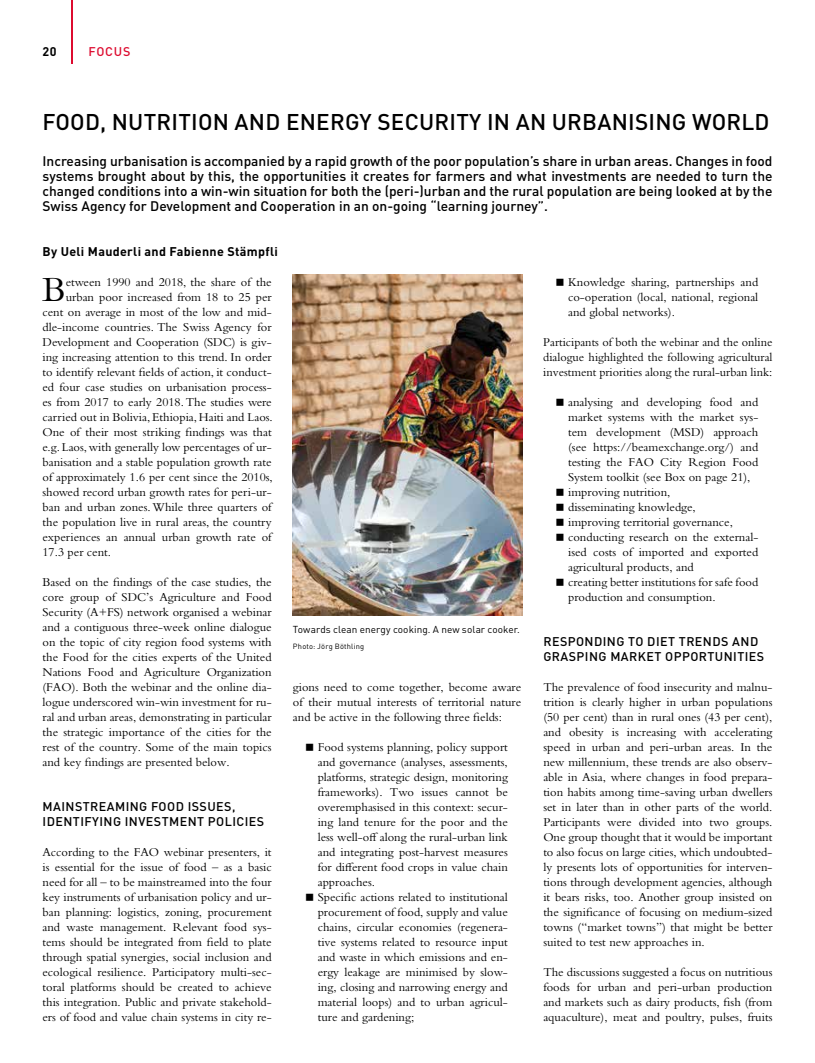
<style>
.page{position:relative;width:815px;height:1063px;background:#fff}
.page>*{position:absolute;margin:0;border:0;box-sizing:border-box;transform-origin:0 0}
.t1{font:36.62px "Bembo Std";color:#000}
.t2{font:500 22.5px "DIN Pro";letter-spacing:.01em;color:#000}
.t3{font:500 13.75px/15px "DIN Pro";color:#000;text-align:justify}
.t4{font:12.5px/15px "Bembo Std";color:#000;text-align:justify}
.t5{font:500 12.5px/15px "DIN Pro";letter-spacing:.035em;color:#000}
.t6{font:700 12.5px "DIN Pro";letter-spacing:.025em;color:#000}
.t7{font:500 12.5px "DIN Pro";letter-spacing:.06em;color:#dd0b2f}
.t8{font:10px "DIN Pro";letter-spacing:.005em;color:#000}
.t9{font:7.5px "DIN Pro";letter-spacing:.025em;color:#000}
</style>
<div class="page">
<hr style="left:71px;top:0;width:2px;height:64px;background:#dd0b2f">
<img style="left:293px;top:275px;width:229px;height:341px">
<p class="t6" style="left:43px;top:43px;width:16px">20</p>
<p class="t7" style="left:89px;top:43px;width:43px">FOCUS</p>
<h2 class="t2" style="left:43px;top:107px;width:728px">FOOD, NUTRITION AND ENERGY SECURITY IN AN URBANISING WORLD</h2>
<p class="t3" style="left:43px;top:153px;width:731px">Increasing urbanisation is accompanied by a rapid growth of the poor population’s share in urban areas. Changes in food systems brought about by this, the opportunities it creates for farmers and what investments are needed to turn the changed conditions into a win-win situation for both the (peri-)urban and the rural population are being looked at by the Swiss Agency for Development and Cooperation in an on-going “learning journey”.</p>
<p class="t6" style="left:43px;top:243px;width:237px">By Ueli Mauderli and Fabienne Stämpfli</p>
<h1 class="t1" style="left:43px;top:268px;width:25px">B</h1>
<p class="t4" style="left:66px;top:275px;width:207px">etween 1990 and 2018, the share of the</p>
<p class="t4" style="left:568px;top:275px;width:192px">Knowledge sharing, partnerships and co-operation (local, national, regional and global networks).</p>
<p class="t4" style="left:543px;top:335px;width:231px">Participants of both the webinar and the online dialogue highlighted the following agricultural investment priorities along the rural-urban link:</p>
<p class="t4" style="left:568px;top:395px;width:192px;text-align:left">analysing and developing food and market systems with the market sys&shy;tem development (MSD) approach (see https://beamexchange.org/) and testing the FAO City Region Food System toolkit (see Box on page 21), improving nutrition,<br>disseminating knowledge,<br>improving territorial governance, conducting research on the external&shy;ised costs of imported and exported agricultural products, and<br>creating better institutions for safe food production and consumption.</p>
<p class="t5" style="left:543px;top:634px;width:222px">RESPONDING TO DIET TRENDS AND<br>GRASPING MARKET OPPORTUNITIES</p>
<p class="t4" style="left:543px;top:680px;width:231px">The prevalence of food insecurity and malnu&shy;trition is clearly higher in urban populations (50 per cent) than in rural ones (43 per cent), and obesity is increasing with accelerating speed in urban and peri-urban areas. In the new millennium, these trends are also observ&shy;able in Asia, where changes in food prepara&shy;tion habits among time-saving urban dwellers set in later than in other parts of the world.<br>Participants were divided into two groups.<br>One group thought that it would be important to also focus on large cities, which undoubted&shy;ly presents lots of opportunities for interven&shy;tions through development agencies, although it bears risks, too. Another group insisted on the significance of focusing on medium-sized towns (“market towns”) that might be better suited to test new approaches in.</p>
<p class="t4" style="left:543px;top:965px;width:231px">The discussions suggested a focus on nutritious foods for urban and peri-urban production and markets such as dairy products, fish (from aquaculture), meat and poultry, pulses, fruits</p>
<p class="t4" style="left:66px;top:290px;width:207px">urban poor increased from 18 to 25 per</p>
<p class="t4" style="left:43px;top:305px;width:231px">cent on average in most of the low and mid-</p>
<p class="t4" style="left:43px;top:320px;width:231px">dle-income countries. The Swiss Agency for</p>
<p class="t4" style="left:43px;top:335px;width:231px">Development and Cooperation (SDC) is giv-</p>
<p class="t4" style="left:43px;top:350px;width:231px">ing increasing attention to this trend. In order</p>
<p class="t4" style="left:43px;top:365px;width:231px">to identify relevant fields of action, it conduct-</p>
<p class="t4" style="left:43px;top:380px;width:231px">ed four case studies on urbanisation process-</p>
<p class="t4" style="left:43px;top:395px;width:231px">es from 2017 to early 2018. The studies were</p>
<p class="t4" style="left:43px;top:410px;width:232px">carried out in Bolivia, Ethiopia, Haiti and Laos.</p>
<p class="t4" style="left:43px;top:425px;width:231px">One of their most striking findings was that</p>
<p class="t4" style="left:43px;top:440px;width:231px">e.g. Laos, with generally low percentages of ur-</p>
<p class="t4" style="left:43px;top:455px;width:231px">banisation and a stable population growth rate</p>
<p class="t4" style="left:43px;top:470px;width:232px">of approximately 1.6 per cent since the 2010s,</p>
<p class="t4" style="left:43px;top:485px;width:231px">showed record urban growth rates for peri-ur-</p>
<p class="t4" style="left:43px;top:500px;width:231px">ban and urban zones. While three quarters of</p>
<p class="t4" style="left:43px;top:515px;width:231px">the population live in rural areas, the country</p>
<p class="t4" style="left:43px;top:530px;width:231px">experiences an annual urban growth rate of</p>
<p class="t4" style="left:43px;top:545px;width:70px">17.3 per cent.</p>
<p class="t4" style="left:43px;top:575px;width:231px">Based on the findings of the case studies, the core group of SDC’s Agriculture and Food Security (A+FS) network organised a webinar and a contiguous three-week online dialogue on the topic of city region food systems with the Food for the cities experts of the United Nations Food and Agriculture Organization (FAO). Both the webinar and the online dia&shy;logue underscored win-win investment for ru&shy;ral and urban areas, demonstrating in particular the strategic importance of the cities for the rest of the country. Some of the main topics and key findings are presented below.</p>
<p class="t5" style="left:43px;top:799px;width:223px">MAINSTREAMING FOOD ISSUES,<br>IDENTIFYING INVESTMENT POLICIES</p>
<p class="t4" style="left:43px;top:845px;width:231px">According to the FAO webinar presenters, it is essential for the issue of food – as a basic need for all – to be mainstreamed into the four key instruments of urbanisation policy and ur&shy;ban planning: logistics, zoning, procurement and waste management. Relevant food sys&shy;tems should be integrated from field to plate through spatial synergies, social inclusion and ecological resilience. Participatory multi-sec&shy;toral platforms should be created to achieve this integration. Public and private stakehold&shy;ers of food and value chain systems in city re-</p>
<p class="t8" style="left:293px;top:622px;width:229px">Towards clean energy cooking. A new solar cooker.</p>
<p class="t9" style="left:293px;top:641px;width:73px">Photo: Jörg Böthling</p>
<p class="t4" style="left:293px;top:680px;width:230px">gions need to come together, become aware of their mutual interests of territorial nature and be active in the following three fields:</p>
<p class="t4" style="left:318px;top:740px;width:192px;text-align:left">Food systems planning, policy support and governance (analyses, assessments, platforms, strategic design, monitoring frameworks). Two issues cannot be overemphasised in this context: secur&shy;ing land tenure for the poor and the less well-off along the rural-urban link and integrating post-harvest measures for different food crops in value chain approaches.<br>Specific actions related to institutional procurement of food, supply and value chains, circular economies (regenera&shy;tive systems related to resource input and waste in which emissions and en&shy;ergy leakage are minimised by slow&shy;ing, closing and narrowing energy and material loops) and to urban agricul&shy;ture and gardening;</p>
</div>
